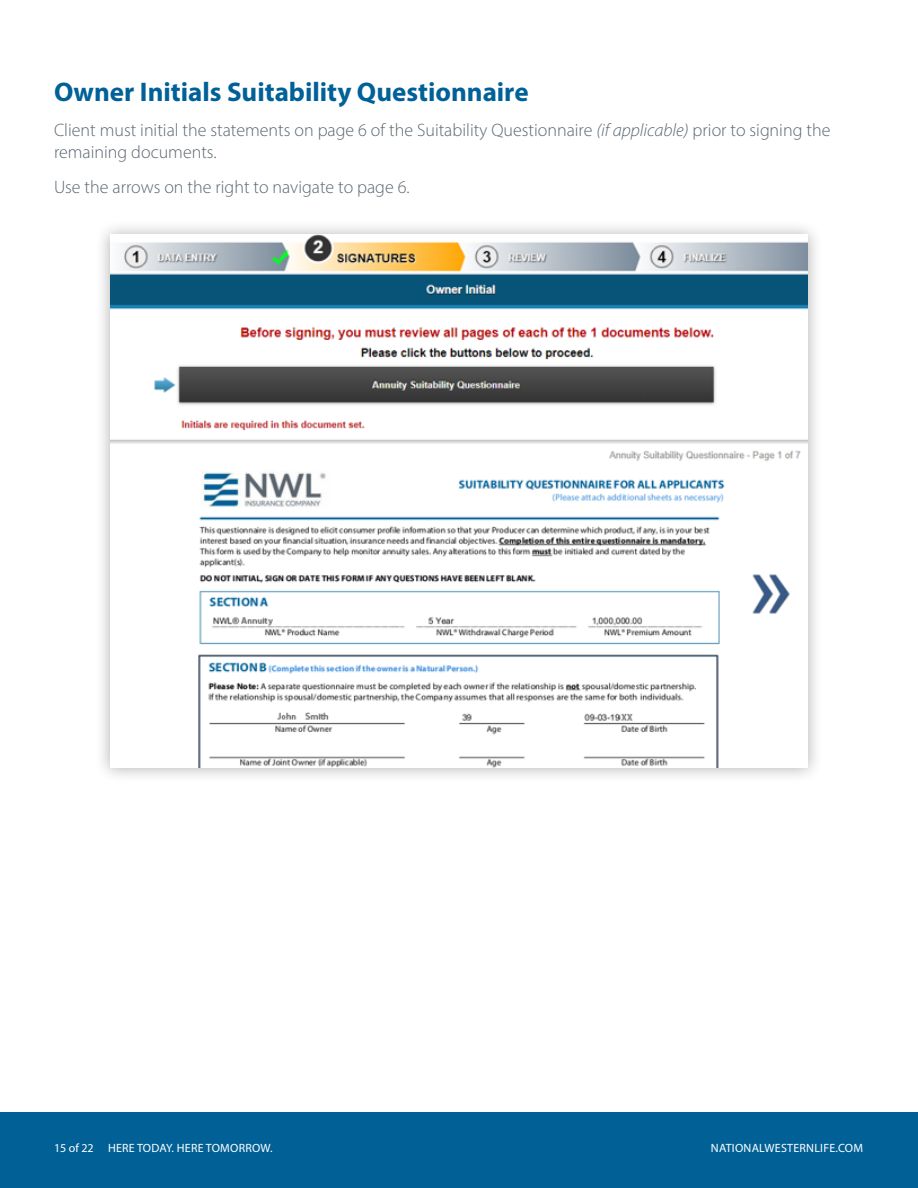
<style>
.page{position:relative;width:918px;height:1188px;background:#fff}
.page>*{position:absolute;margin:0;border:0;box-sizing:border-box;transform-origin:0 0}
.t1{font:700 27px "Myriad Pro";color:#006198}
.t2{font:300 18px/21.6px "Myriad Pro";color:#5a6670}
.t3{font:12px "Myriad Pro";letter-spacing:.02em;color:#fff}
.s1{font-style:italic}
</style>
<div class="page">
<div style="left:0;top:1112px;width:918px;height:76px;background:#016197"></div>
<div style="left:95px;top:219px;width:728px;height:564px;background:#231f20;opacity:.35"></div>
<img style="left:110px;top:235px;width:698px;height:533px">
<p class="t1" style="left:54px;top:75px;width:476px">Owner Initials Suitability Questionnaire</p>
<p class="t2" style="left:54px;top:119px;width:778px">Client must initial the statements on page 6 of the Suitability Questionnaire <span class="s1">(if applicable)</span> prior to signing the remaining documents.</p>
<p class="t2" style="left:54px;top:176px;width:357px">Use the arrows on the right to navigate to page 6.</p>
<p class="t3" style="left:54px;top:1141px;width:220px">15 of 22 HERE TODAY. HERE TOMORROW.</p>
<p class="t3" style="left:711px;top:1141px;width:154px">NATIONALWESTERNLIFE.COM</p>
</div>
